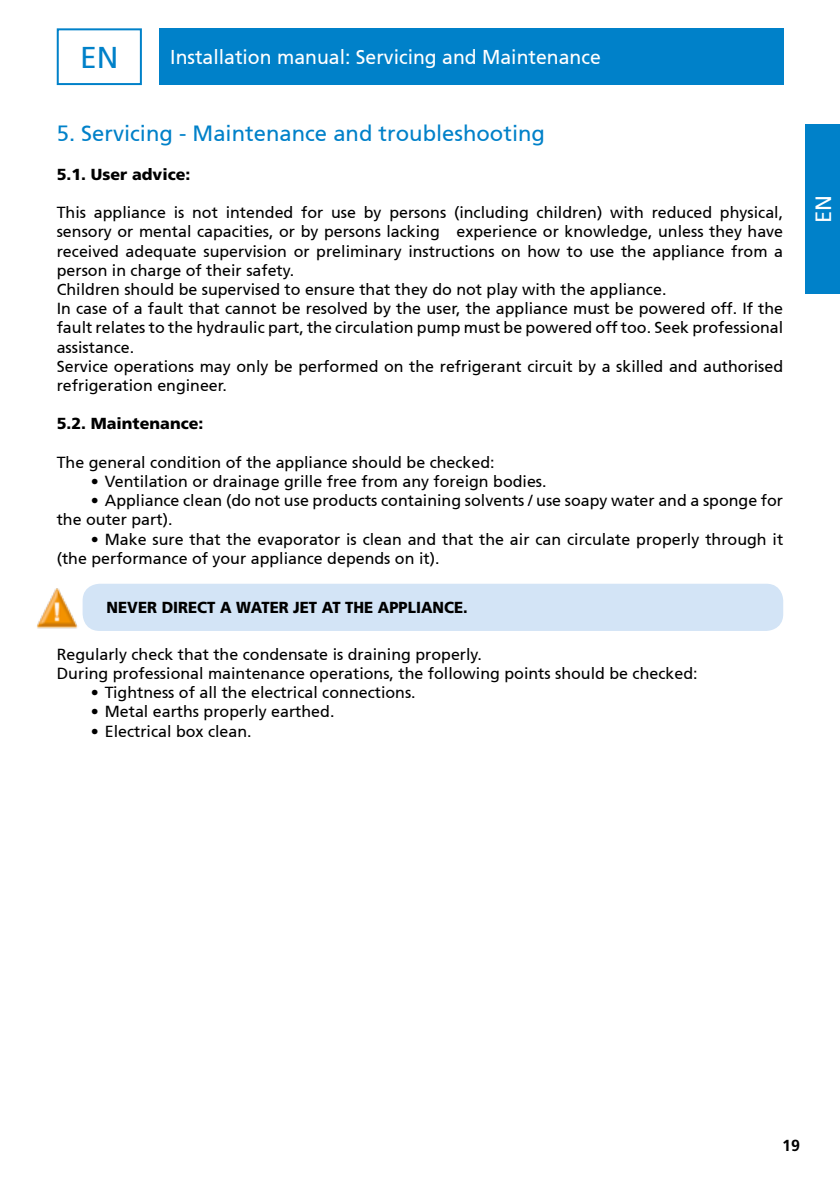
<style>
.page{position:relative;width:840px;height:1191px;background:#fff}
.page>*{position:absolute;margin:0;border:0;box-sizing:border-box;transform-origin:0 0}
.t1{font:30px "Frutiger 55 Roman";color:#0081c9}
.t2{font:22px "Frutiger 55 Roman";color:#0081c9}
.t3{font:22px "Frutiger 55 Roman";color:#fff}
.t4{font:20px "Frutiger 55 Roman";color:#fff}
.t5{font:16px/19.2px "Frutiger 55 Roman";color:#000}
.t6{font:900 16px "Frutiger";color:#000;scale:.93 1}
.t7{font:900 16px "Frutiger";color:#000}
.t8{font:700 16px "Frutiger LT Std";color:#000}
</style>
<div class="page">
<div style="left:57px;top:28px;width:85px;height:57px;border:2px solid #0081c9"></div>
<div style="left:805px;top:125px;width:34px;height:169px;background:#0081c9"></div>
<div style="left:159px;top:28px;width:623px;height:57px;background:#0081c9"></div>
<div style="left:83px;top:584px;width:699px;height:47px;background:#d3e4f6;border-radius:17px"></div>
<img style="left:37px;top:588px;width:41px;height:41px">
<h1 class="t1" style="left:80px;top:40px;width:40px">EN</h1>
<p class="t4" style="left:170px;top:45px;width:432px">Installation manual: Servicing and Maintenance</p>
<h2 class="t2" style="left:57px;top:121px;width:489px">5. Servicing - Maintenance and troubleshooting</h2>
<p class="t7" style="left:57px;top:164px;width:135px">5.1. User advice:</p>
<p class="t5" style="left:57px;top:203px;width:727px">This appliance is not intended for use by persons (including children) with reduced physical, sensory or mental capacities, or by persons lacking experience or knowledge, unless they have received adequate supervision or preliminary instructions on how to use the appliance from a person in charge of their safety.<br>Children should be supervised to ensure that they do not play with the appliance.<br>In case of a fault that cannot be resolved by the user, the appliance must be powered off. If the fault relates to the hydraulic part, the circulation pump must be powered off too. Seek professional assistance.<br>Service operations may only be performed on the refrigerant circuit by a skilled and authorised refrigeration engineer.</p>
<p class="t7" style="left:57px;top:414px;width:148px">5.2. Maintenance:</p>
<p class="t5" style="left:57px;top:453px;width:439px">The general condition of the appliance should be checked:</p>
<p class="t5" style="left:91px;top:472px;width:457px">• Ventilation or drainage grille free from any foreign bodies.</p>
<p class="t5" style="left:57px;top:491px;width:727px;text-indent:34px">• Appliance clean (do not use products containing solvents / use soapy water and a sponge for the outer part).</p>
<p class="t5" style="left:57px;top:529px;width:727px;text-indent:34px">• Make sure that the evaporator is clean and that the air can circulate properly through it (the performance of your appliance depends on it).</p>
<p class="t6" style="left:107px;top:598px;width:389px">NEVER DIRECT A WATER JET AT THE APPLIANCE.</p>
<p class="t5" style="left:57px;top:645px;width:642px">Regularly check that the condensate is draining properly.<br>During professional maintenance operations, the following points should be checked:</p>
<p class="t5" style="left:91px;top:683px;width:326px">• Tightness of all the electrical connections.</p>
<p class="t5" style="left:91px;top:702px;width:245px">• Metal earths properly earthed.</p>
<p class="t5" style="left:91px;top:721px;width:162px">• Electrical box clean.</p>
<h2 class="t3" style="left:810px;top:223px;width:30px;rotate:-90deg">EN</h2>
<p class="t8" style="left:781px;top:1136px;width:19px">19</p>
</div>
